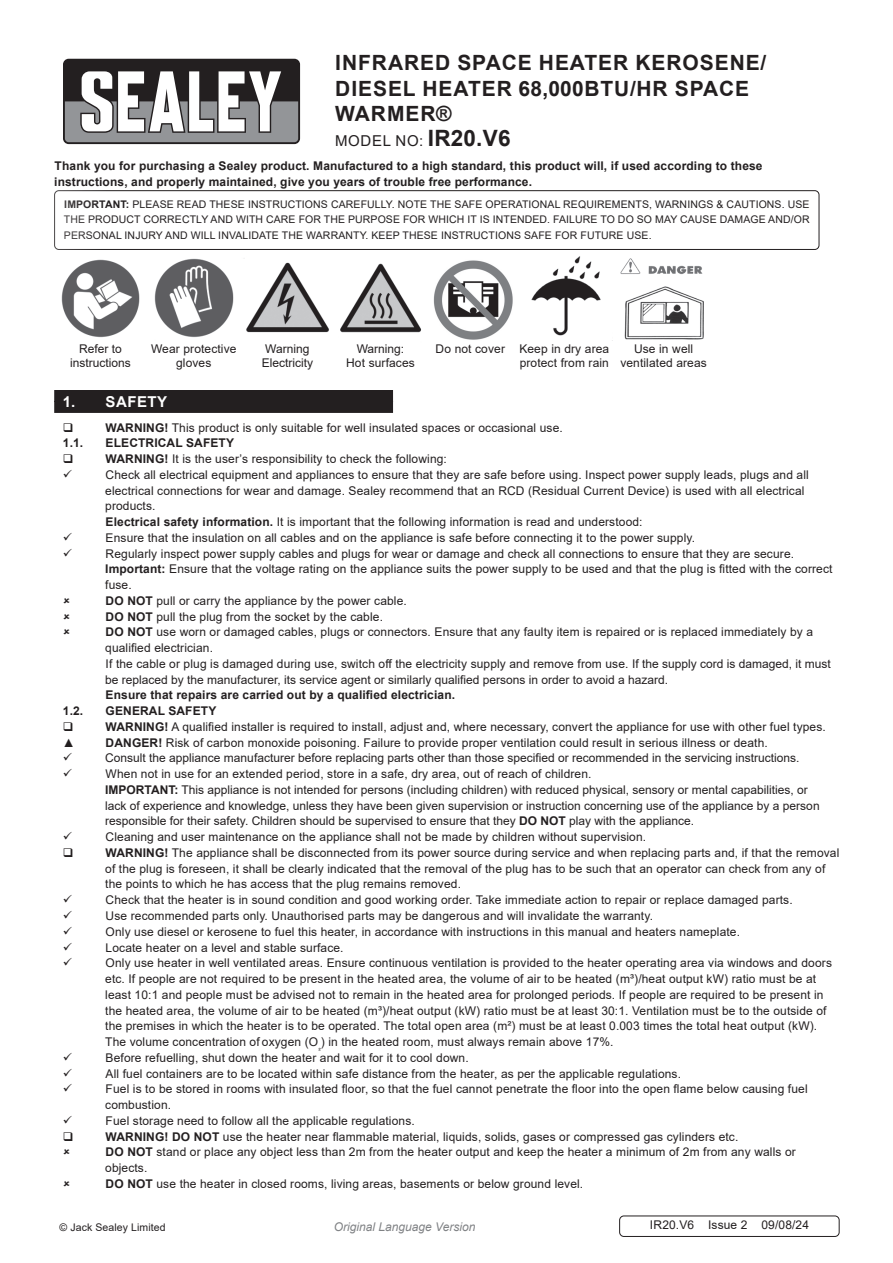
<style>
.page{position:relative;width:893px;height:1263px;background:#fff}
.page>*{position:absolute;margin:0;border:0;box-sizing:border-box;transform-origin:0 0}
.Product_Description{font:700 21px/25.2px "Arial";letter-spacing:.045em;color:#231f20}
.Instructions_Model_No{font:15px "Arial";letter-spacing:.045em;color:#231f20}
.t1{font:700 15px "Arial";letter-spacing:.035em;color:#fff}
.Body{font:12px/15.8px "Arial";letter-spacing:.01em;color:#231f20}
.Body-2{font:700 12px/15.8px "Arial";letter-spacing:.01em;color:#231f20}
.t2{font:italic 12px "Arial";color:#808285}
.Body__Footer{font:12px "Arial";letter-spacing:.01em;color:#231f20}
.Body__Justified__7pt{font:10.5px/15.8px "Arial";letter-spacing:.01em;color:#231f20;text-align:justify}
.t3{font:7.05px "Arial";color:#231f20}
.s1{font-weight:700;font-size:22.5px}
.s2{font-weight:700}
</style>
<div class="page">
<svg style="left:58px;top:54px;width:247px;height:95px"></svg>
<div style="left:63px;top:59px;width:237px;height:85px;background:#231f20;border-radius:6px"></div>
<svg style="left:65px;top:71px;width:233px;height:71px"></svg>
<div style="left:54px;top:190px;width:765px;height:60px;border:1px solid #231f20;border-radius:4px"></div>
<div style="left:54px;top:401px;width:339px;height:12px;background:#231f20"></div>
<div style="left:54px;top:390px;width:339px;height:12px;background:#231f20"></div>
<div style="left:619px;top:1215px;width:220px;height:22px;border:1px solid #231f20;border-radius:4px"></div>
<img style="left:154px;top:258px;width:80px;height:79px">
<img style="left:246px;top:262px;width:175px;height:71px">
<img style="left:433px;top:260px;width:80px;height:80px">
<img style="left:620px;top:258px;width:84px;height:82px">
<img style="left:531px;top:256px;width:82px;height:85px">
<img style="left:61px;top:259px;width:79px;height:79px">
<p class="Product_Description" style="left:335px;top:51px;width:433px">INFRARED SPACE HEATER KEROSENE/<br>DIESEL HEATER 68,000BTU/HR SPACE<br>WARMER®</p>
<p class="Instructions_Model_No" style="left:335px;top:131px;width:177px">MODEL NO: <span class="s1">IR20.V6</span></p>
<p class="Body-2" style="left:54px;top:158px;width:710px">Thank you for purchasing a Sealey product. Manufactured to a high standard, this product will, if used according to these instructions, and properly maintained, give you years of trouble free performance.</p>
<p class="Body__Justified__7pt" style="left:64px;top:196px;width:747px"><span class="s2">IMPORTANT:</span> PLEASE READ THESE INSTRUCTIONS CAREFULLY. NOTE THE SAFE OPERATIONAL REQUIREMENTS, WARNINGS &amp; CAUTIONS. USE THE PRODUCT CORRECTLY AND WITH CARE FOR THE PURPOSE FOR WHICH IT IS INTENDED. FAILURE TO DO SO MAY CAUSE DAMAGE AND/OR PERSONAL INJURY AND WILL INVALIDATE THE WARRANTY. KEEP THESE INSTRUCTIONS SAFE FOR FUTURE USE.</p>
<p class="Body" style="left:70px;top:341px;width:62px;line-height:14.4px;text-align:center">Refer to instructions</p>
<p class="Body" style="left:262px;top:341px;width:53px;line-height:14.4px">Warning<br>Electricity</p>
<p class="Body" style="left:357px;top:340px;width:49px">Warning:</p>
<p class="Body" style="left:151px;top:340px;width:87px">Wear protective</p>
<p class="Body" style="left:436px;top:340px;width:71px">Do not cover</p>
<p class="Body" style="left:176px;top:355px;width:37px">gloves</p>
<p class="Body" style="left:346px;top:355px;width:70px">Hot surfaces</p>
<p class="Body" style="left:519px;top:341px;width:91px;line-height:14.4px">Keep in dry area protect from rain</p>
<p class="Body" style="left:620px;top:341px;width:88px;line-height:14.4px;text-align:center">Use in well ventilated areas</p>
<p class="t1" style="left:63px;top:391px;width:106px">1. SAFETY</p>
<p class="Body" style="left:105px;top:419px;width:459px"><span class="s2">WARNING!</span> This product is only suitable for well insulated spaces or occasional use.</p>
<p class="Body-2" style="left:63px;top:435px;width:22px">1.1.</p>
<p class="Body-2" style="left:105px;top:435px;width:130px">ELECTRICAL SAFETY</p>
<p class="Body" style="left:105px;top:451px;width:343px"><span class="s2">WARNING!</span> It is the user’s responsibility to check the following:</p>
<p class="Body" style="left:105px;top:467px;width:705px">Check all electrical equipment and appliances to ensure that they are safe before using. Inspect power supply leads, plugs and all electrical connections for wear and damage. Sealey recommend that an RCD (Residual Current Device) is used with all electrical products.</p>
<p class="Body" style="left:105px;top:514px;width:539px"><span class="s2">Electrical safety information.</span> It is important that the following information is read and understood:</p>
<p class="Body" style="left:105px;top:530px;width:591px">Ensure that the insulation on all cables and on the appliance is safe before connecting it to the power supply.</p>
<p class="Body" style="left:105px;top:545px;width:729px">Regularly inspect power supply cables and plugs for wear or damage and check all connections to ensure that they are secure.<br><span class="s2">Important:</span> Ensure that the voltage rating on the appliance suits the power supply to be used and that the plug is fitted with the correct fuse.</p>
<p class="Body" style="left:105px;top:593px;width:303px"><span class="s2">DO NOT</span> pull or carry the appliance by the power cable.</p>
<p class="Body" style="left:105px;top:608px;width:279px"><span class="s2">DO NOT</span> pull the plug from the socket by the cable.</p>
<p class="Body" style="left:105px;top:624px;width:709px"><span class="s2">DO NOT</span> use worn or damaged cables, plugs or connectors. Ensure that any faulty item is repaired or is replaced immediately by a qualified electrician.</p>
<p class="Body" style="left:105px;top:656px;width:727px">If the cable or plug is damaged during use, switch off the electricity supply and remove from use. If the supply cord is damaged, it must be replaced by the manufacturer, its service agent or similarly qualified persons in order to avoid a hazard.</p>
<p class="Body-2" style="left:105px;top:687px;width:351px">Ensure that repairs are carried out by a qualified electrician.</p>
<p class="Body-2" style="left:63px;top:703px;width:22px">1.2.</p>
<p class="Body-2" style="left:105px;top:703px;width:112px">GENERAL SAFETY</p>
<p class="Body" style="left:105px;top:719px;width:722px"><span class="s2">WARNING!</span> A qualified installer is required to install, adjust and, where necessary, convert the appliance for use with other fuel types.</p>
<p class="Body" style="left:63px;top:734px;width:13px">▲</p>
<p class="Body" style="left:105px;top:734px;width:664px"><span class="s2">DANGER!</span> Risk of carbon monoxide poisoning. Failure to provide proper ventilation could result in serious illness or death.</p>
<p class="Body" style="left:105px;top:750px;width:696px">Consult the appliance manufacturer before replacing parts other than those specified or recommended in the servicing instructions.</p>
<p class="Body" style="left:105px;top:766px;width:488px">When not in use for an extended period, store in a safe, dry area, out of reach of children.</p>
<p class="Body" style="left:105px;top:782px;width:716px"><span class="s2">IMPORTANT:</span> This appliance is not intended for persons (including children) with reduced physical, sensory or mental capabilities, or lack of experience and knowledge, unless they have been given supervision or instruction concerning use of the appliance by a person responsible for their safety. Children should be supervised to ensure that they <span class="s2">DO NOT</span> play with the appliance.</p>
<p class="Body" style="left:105px;top:829px;width:542px">Cleaning and user maintenance on the appliance shall not be made by children without supervision.</p>
<p class="Body" style="left:105px;top:845px;width:736px"><span class="s2">WARNING!</span> The appliance shall be disconnected from its power source during service and when replacing parts and, if that the removal of the plug is foreseen, it shall be clearly indicated that the removal of the plug has to be such that an operator can check from any of the points to which he has access that the plug remains removed.</p>
<p class="Body" style="left:105px;top:892px;width:689px">Check that the heater is in sound condition and good working order. Take immediate action to repair or replace damaged parts.</p>
<p class="Body" style="left:105px;top:908px;width:549px">Use recommended parts only. Unauthorised parts may be dangerous and will invalidate the warranty.</p>
<p class="Body" style="left:105px;top:923px;width:636px">Only use diesel or kerosene to fuel this heater, in accordance with instructions in this manual and heaters nameplate.</p>
<p class="Body" style="left:105px;top:939px;width:240px">Locate heater on a level and stable surface.</p>
<p class="Body" style="left:105px;top:955px;width:728px">Only use heater in well ventilated areas. Ensure continuous ventilation is provided to the heater operating area via windows and doors etc. If people are not required to be present in the heated area, the volume of air to be heated (m³)/heat output kW) ratio must be at least 10:1 and people must be advised not to remain in the heated area for prolonged periods. If people are required to be present in the heated area, the volume of air to be heated (m³)/heat output (kW) ratio must be at least 30:1. Ventilation must be to the outside of the premises in which the heater is to be operated. The total open area (m²) must be at least 0.003 times the total heat output (kW).<br>The volume concentration of oxygen (O ) in the heated room, must always remain above 17%.</p>
<p class="t3" style="left:318px;top:1046px;width:4px">²</p>
<p class="Body" style="left:105px;top:1049px;width:365px">Before refuelling, shut down the heater and wait for it to cool down.</p>
<p class="Body" style="left:105px;top:1065px;width:577px">All fuel containers are to be located within safe distance from the heater, as per the applicable regulations.</p>
<p class="Body" style="left:105px;top:1081px;width:704px">Fuel is to be stored in rooms with insulated floor, so that the fuel cannot penetrate the floor into the open flame below causing fuel combustion.</p>
<p class="Body" style="left:105px;top:1112px;width:311px">Fuel storage need to follow all the applicable regulations.</p>
<p class="Body" style="left:105px;top:1128px;width:634px"><span class="s2">WARNING! DO NOT</span> use the heater near flammable material, liquids, solids, gases or compressed gas cylinders etc.</p>
<p class="Body" style="left:105px;top:1144px;width:692px"><span class="s2">DO NOT</span> stand or place any object less than 2m from the heater output and keep the heater a minimum of 2m from any walls or objects.</p>
<p class="Body" style="left:105px;top:1175px;width:479px"><span class="s2">DO NOT</span> use the heater in closed rooms, living areas, basements or below ground level.</p>
<p class="Body__Justified__7pt" style="left:60px;top:1220px;width:108px">© Jack Sealey Limited</p>
<p class="t2" style="left:334px;top:1219px;width:143px">Original Language Version</p>
<p class="Body__Footer" style="left:650px;top:1217px;width:161px">IR20.V6 Issue 2 09/08/24</p>
</div>
